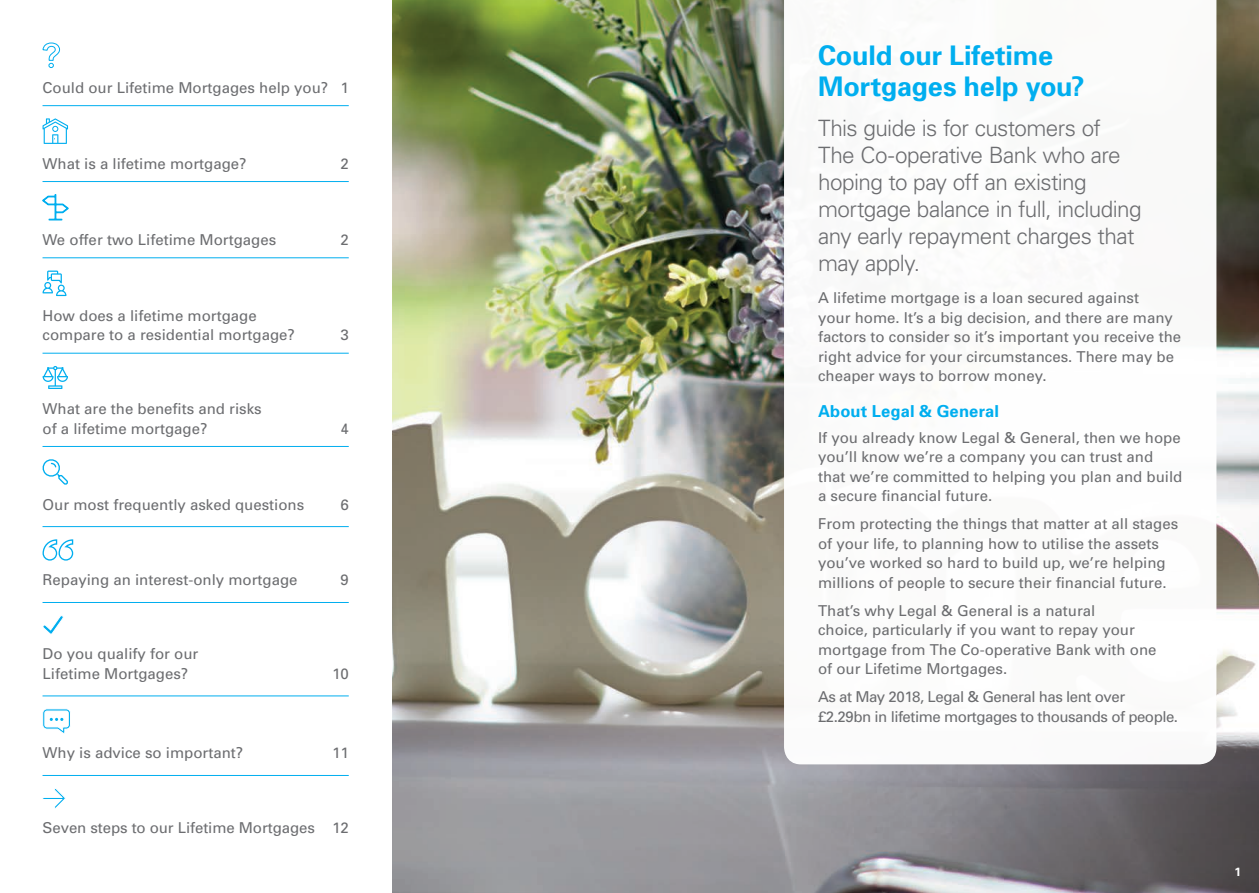
<style>
.page{position:relative;width:1259px;height:893px;background:#fff}
.page>*{position:absolute;margin:0;border:0;box-sizing:border-box;transform-origin:0 0}
.Subhead_1_-_2017{font:700 27px/31.5px "Univers";letter-spacing:-.01em;color:#00aeef}
.Intro{font:300 22.5px/27px "Univers";letter-spacing:-.025em;color:#6c6d70}
.Subhead_2_-_2017{font:700 16.5px "Univers";letter-spacing:.01em;color:#00aeef}
.Body_-_2017{font:15px/19.5px "Univers";color:#6c6d70}
.Body_-_2017-2{font:15px/19.5px "Univers";letter-spacing:-.03em;color:#6c6d70}
.Page_numbers_-_blue{font:700 12px "Univers";color:#fff}
</style>
<div class="page">
<img style="left:392px;top:0;width:867px;height:893px">
<svg style="left:784px;top:0;width:432px;height:764px"></svg>
<hr style="left:43px;top:105px;width:306px;height:1px;background:#00aeef">
<hr style="left:43px;top:181px;width:306px;height:1px;background:#00aeef">
<hr style="left:43px;top:257px;width:306px;height:1px;background:#00aeef">
<hr style="left:43px;top:353px;width:306px;height:1px;background:#00aeef">
<hr style="left:43px;top:446px;width:306px;height:1px;background:#00aeef">
<hr style="left:43px;top:526px;width:306px;height:1px;background:#00aeef">
<hr style="left:43px;top:602px;width:306px;height:1px;background:#00aeef">
<hr style="left:43px;top:695px;width:306px;height:1px;background:#00aeef">
<hr style="left:43px;top:775px;width:306px;height:1px;background:#00aeef">
<svg style="left:42px;top:42px;width:18px;height:26px"></svg>
<svg style="left:43px;top:118px;width:25px;height:26px"></svg>
<svg style="left:42px;top:194px;width:27px;height:26px"></svg>
<svg style="left:43px;top:271px;width:23px;height:25px"></svg>
<svg style="left:43px;top:366px;width:25px;height:23px"></svg>
<svg style="left:42px;top:459px;width:26px;height:26px"></svg>
<svg style="left:42px;top:539px;width:32px;height:22px"></svg>
<svg style="left:43px;top:615px;width:21px;height:19px"></svg>
<svg style="left:42px;top:708px;width:28px;height:26px"></svg>
<svg style="left:42px;top:788px;width:24px;height:21px"></svg>
<p class="Body_-_2017" style="left:43px;top:78px;width:308px">Could our Lifetime Mortgages help you? 1</p>
<p class="Body_-_2017" style="left:43px;top:153px;width:206px">What is a lifetime mortgage?</p>
<p class="Body_-_2017" style="left:340px;top:153px;width:10px">2</p>
<p class="Body_-_2017" style="left:43px;top:230px;width:235px">We offer two Lifetime Mortgages</p>
<p class="Body_-_2017" style="left:340px;top:230px;width:10px">2</p>
<p class="Body_-_2017" style="left:43px;top:306px;width:254px">How does a lifetime mortgage compare to a residential mortgage?</p>
<p class="Body_-_2017" style="left:43px;top:399px;width:221px">What are the benefits and risks of a lifetime mortgage?</p>
<p class="Body_-_2017" style="left:340px;top:325px;width:10px">3</p>
<p class="Body_-_2017" style="left:340px;top:418px;width:10px">4</p>
<p class="Body_-_2017" style="left:43px;top:494px;width:263px">Our most frequently asked questions</p>
<p class="Body_-_2017" style="left:340px;top:494px;width:10px">6</p>
<p class="Body_-_2017" style="left:43px;top:570px;width:257px">Repaying an interest-only mortgage</p>
<p class="Body_-_2017" style="left:340px;top:570px;width:10px">9</p>
<p class="Body_-_2017" style="left:43px;top:644px;width:157px">Do you qualify for our<br>Lifetime Mortgages?</p>
<p class="Body_-_2017" style="left:332px;top:664px;width:18px">10</p>
<p class="Body_-_2017" style="left:43px;top:743px;width:202px">Why is advice so important?</p>
<p class="Body_-_2017" style="left:332px;top:743px;width:18px">11</p>
<p class="Body_-_2017" style="left:43px;top:818px;width:308px">Seven steps to our Lifetime Mortgages 12</p>
<p class="Subhead_1_-_2017" style="left:818px;top:38px;width:268px">Could our Lifetime<br>Mortgages help you?</p>
<p class="Intro" style="left:818px;top:114px;width:325px">This guide is for customers of<br>The Co-operative Bank who are hoping to pay off an existing mortgage balance in full, including any early repayment charges that may apply.</p>
<p class="Body_-_2017" style="left:818px;top:288px;width:365px">A lifetime mortgage is a loan secured against<br>your home. It’s a big decision, and there are many factors to consider so it’s important you receive the right advice for your circumstances. There may be cheaper ways to borrow money.</p>
<p class="Subhead_2_-_2017" style="left:818px;top:400px;width:182px">About Legal &amp; General</p>
<p class="Body_-_2017" style="left:818px;top:427px;width:366px">If you already know Legal &amp; General, then we hope you’ll know we’re a company you can trust and that we’re committed to helping you plan and build a secure financial future.</p>
<p class="Body_-_2017" style="left:818px;top:514px;width:362px">From protecting the things that matter at all stages of your life, to planning how to utilise the assets you’ve worked so hard to build up, we’re helping millions of people to secure their financial future.</p>
<p class="Body_-_2017" style="left:818px;top:600px;width:340px">That’s why Legal &amp; General is a natural<br>choice, particularly if you want to repay your mortgage from The Co-operative Bank with one of our Lifetime Mortgages.</p>
<p class="Body_-_2017-2" style="left:818px;top:687px;width:361px">As at May 2018, Legal &amp; General has lent over £2.29bn in lifetime mortgages to thousands of people.</p>
<p class="Page_numbers_-_blue" style="left:1234px;top:864px;width:8px">1</p>
</div>
